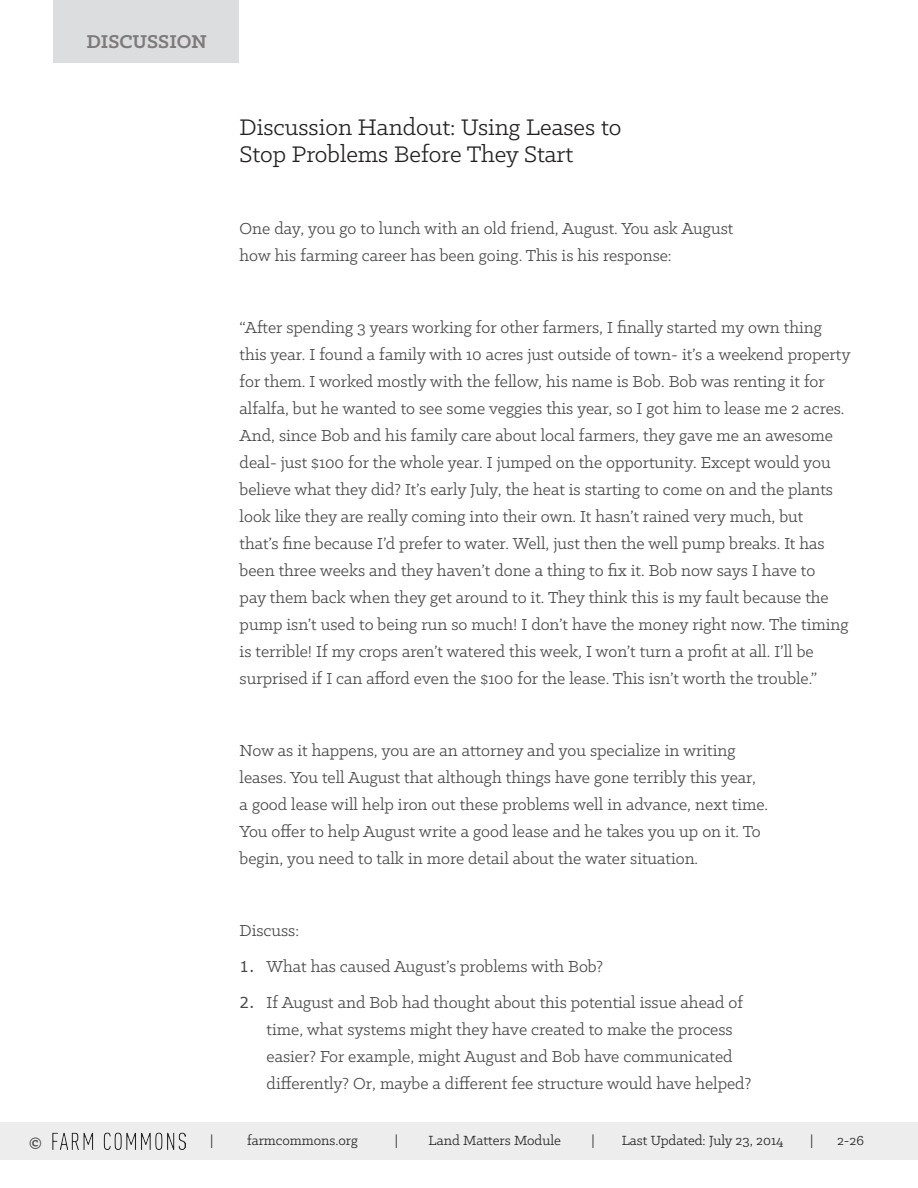
<style>
.page{position:relative;width:918px;height:1188px;background:#fff}
.page>*{position:absolute;margin:0;border:0;box-sizing:border-box;transform-origin:0 0}
.t1{font:25.5px/27px "Klinic Slab";color:#231f20}
.t2{font:700 21px "Klinic Slab";color:#7e7a7b}
.t3{font:18px/27px "Klinic Slab";color:#454646}
.t4{font:700 18px "Klinic Slab";color:#454646}
.t5{font:15px "Klinic Slab";color:#231f20}
.s1{font-family:"Verdana";font-size:15px}
</style>
<div class="page">
<div style="left:0;top:1122px;width:918px;height:37px;background:#ededee"></div>
<div style="left:53px;top:1px;width:185px;height:62px;background:#dcdddf"></div>
<img style="left:53px;top:1132px;width:132px;height:18px">
<p class="t2" style="left:87px;top:27px;width:122px">DISCUSSION</p>
<h1 class="t1" style="left:240px;top:113px;width:383px">Discussion Handout: Using Leases to<br>Stop Problems Before They Start</h1>
<p class="t3" style="left:240px;top:214px;width:495px">One day, you go to lunch with an old friend, August. You ask August how his farming career has been going. This is his response:</p>
<p class="t3" style="left:240px;top:313px;width:613px">“After spending 3 years working for other farmers, I finally started my own thing this year. I found a family with 10 acres just outside of town- it’s a weekend property for them. I worked mostly with the fellow, his name is Bob. Bob was renting it for alfalfa, but he wanted to see some veggies this year, so I got him to lease me 2 acres.<br>And, since Bob and his family care about local farmers, they gave me an awesome deal- just $100 for the whole year. I jumped on the opportunity. Except would you believe what they did? It’s early July, the heat is starting to come on and the plants look like they are really coming into their own. It hasn’t rained very much, but<br>that’s fine because I’d prefer to water. Well, just then the well pump breaks. It has been three weeks and they haven’t done a thing to fix it. Bob now says I have to<br>pay them back when they get around to it. They think this is my fault because the pump isn’t used to being run so much! I don’t have the money right now. The timing is terrible! If my crops aren’t watered this week, I won’t turn a profit at all. I’ll be surprised if I can afford even the $100 for the lease. This isn’t worth the trouble.”</p>
<p class="t3" style="left:240px;top:736px;width:530px">Now as it happens, you are an attorney and you specialize in writing leases. You tell August that although things have gone terribly this year, a good lease will help iron out these problems well in advance, next time.<br>You offer to help August write a good lease and he takes you up on it. To begin, you need to talk in more detail about the water situation.</p>
<p class="t3" style="left:240px;top:916px;width:61px">Discuss:</p>
<p class="t3" style="left:240px;top:952px;width:365px"><span class="s1">1.</span> What has caused August’s problems with Bob?</p>
<p class="t3" style="left:267px;top:988px;width:486px;text-indent:-27px"><span class="s1">2.</span> If August and Bob had thought about this potential issue ahead of time, what systems might they have created to make the process easier? For example, might August and Bob have communicated differently? Or, maybe a different fee structure would have helped?</p>
<p class="t4" style="left:29px;top:1130px;width:14px">©</p>
<p class="t5" style="left:210px;top:1131px;width:5px">|</p>
<p class="t5" style="left:247px;top:1131px;width:112px">farmcommons.org</p>
<p class="t5" style="left:395px;top:1131px;width:5px">|</p>
<p class="t5" style="left:429px;top:1131px;width:134px">Land Matters Module</p>
<p class="t5" style="left:591px;top:1131px;width:5px">|</p>
<p class="t5" style="left:622px;top:1131px;width:163px">Last Updated: July 23, 2014</p>
<p class="t5" style="left:810px;top:1131px;width:5px">|</p>
<p class="t5" style="left:837px;top:1131px;width:28px">2-26</p>
</div>
